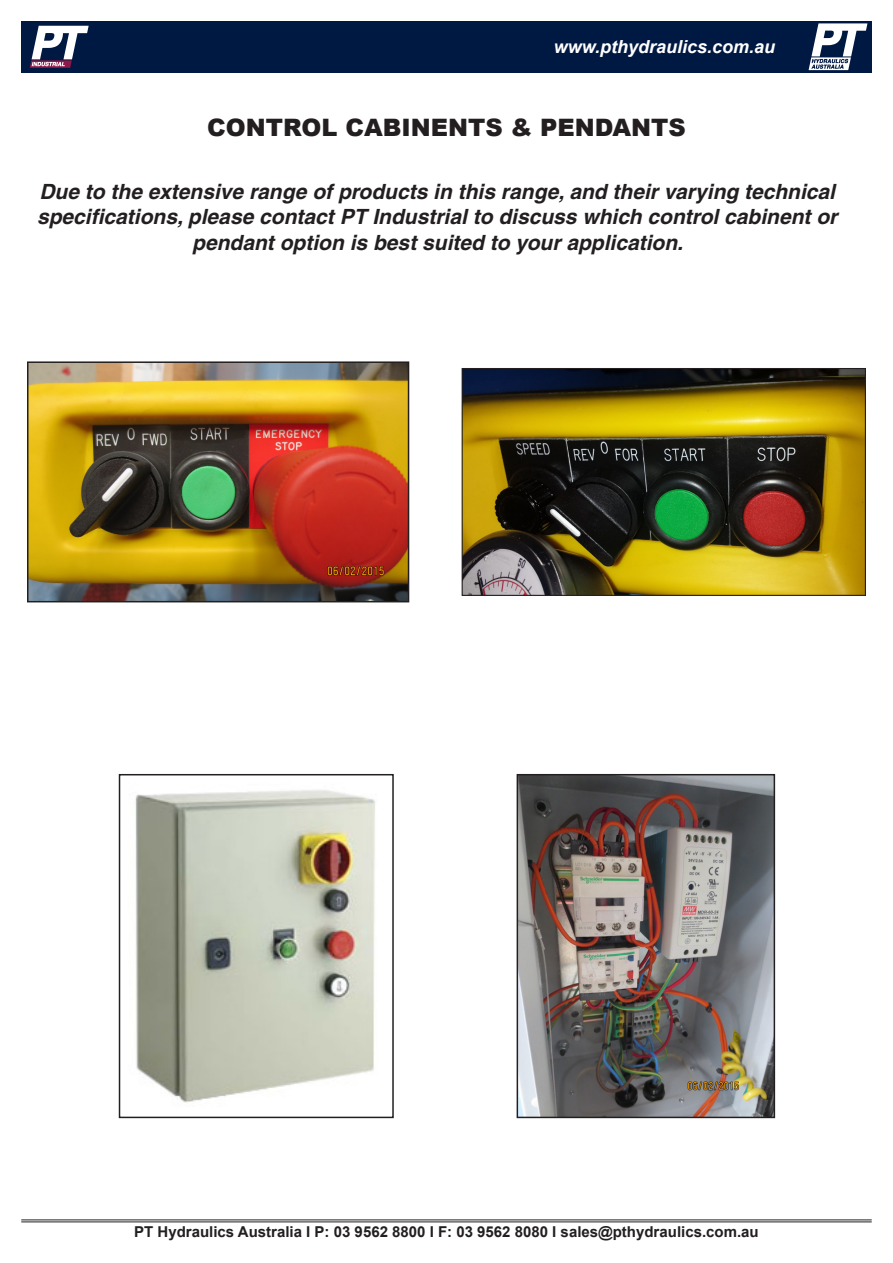
<style>
.page{position:relative;width:893px;height:1263px;background:#fff}
.page>*{position:absolute;margin:0;border:0;box-sizing:border-box;transform-origin:0 0}
.t1{font:900 24px "Arial";color:#231f20}
.t2{font:italic 700 21px/25.2px "Helvetica";color:#231f20;text-align:center}
.t3{font:italic 700 18px "Arial";color:#fff}
.t4{font:700 15px "Arial";color:#231f20}
</style>
<div class="page">
<div style="left:21px;top:21px;width:851px;height:51px;background:#001942"></div>
<svg style="left:30px;top:26px;width:59px;height:42px"></svg>
<svg style="left:809px;top:23px;width:58px;height:47px"></svg>
<hr style="left:21px;top:1219px;width:851px;height:1px;background:#231f20">
<hr style="left:21px;top:1221px;width:851px;height:1px;background:#231f20">
<img style="left:135px;top:790px;width:240px;height:313px">
<div style="left:119px;top:774px;width:275px;height:344px;border:2px solid #231f20"></div>
<img style="left:464px;top:370px;width:400px;height:224px">
<div style="left:462px;top:368px;width:404px;height:228px;border:1px solid #231f20"></div>
<img style="left:520px;top:777px;width:252px;height:338px">
<div style="left:517px;top:774px;width:258px;height:344px;border:2px solid #231f20"></div>
<img style="left:30px;top:364px;width:376px;height:235px">
<div style="left:27px;top:361px;width:382px;height:241px;border:2px solid #231f20"></div>
<p class="t3" style="left:554px;top:35px;width:223px">www.pthydraulics.com.au</p>
<p class="t1" style="left:207px;top:110px;width:480px">CONTROL CABINENTS &amp; PENDANTS</p>
<p class="t2" style="left:37px;top:179px;width:802px">Due to the extensive range of products in this range, and their varying technical specifications, please contact PT Industrial to discuss which control cabinent or pendant option is best suited to your application.</p>
<p class="t4" style="left:134px;top:1222px;width:626px">PT Hydraulics Australia I P: 03 9562 8800 I F: 03 9562 8080 I sales@pthydraulics.com.au</p>
</div>
